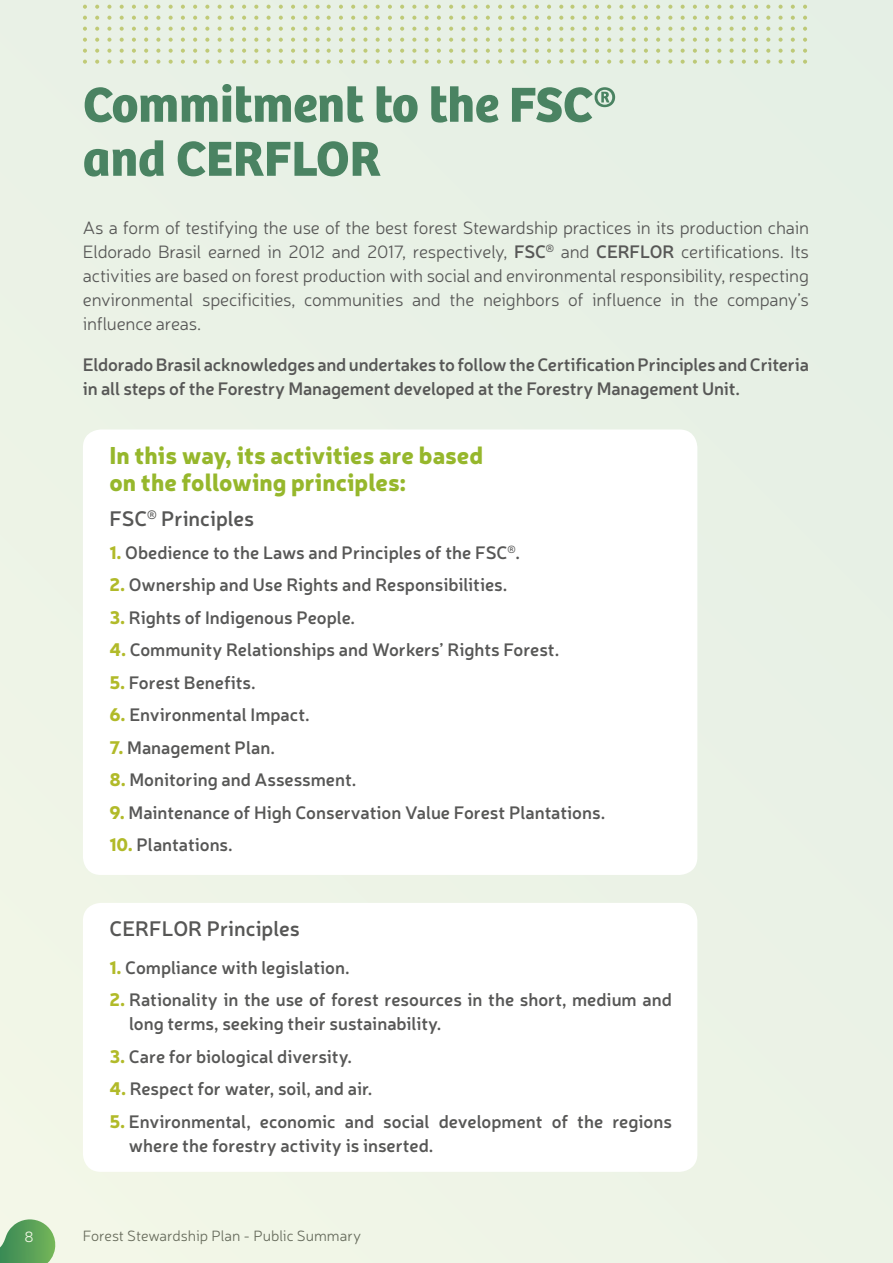
<style>
.page{position:relative;width:893px;height:1263px;background:#e9f1e6}
.page>*{position:absolute;margin:0;border:0;box-sizing:border-box;transform-origin:0 0}
.t1{font:700 51px/54px "Bree";color:#4a8362}
.t2{font:900 24px/27px "Neris";color:#96b72c}
.t3{font:600 21px "Neris";color:#575756}
.t4{font:600 18px/24px "Neris";color:#575756}
.t5{font:300 18px/24px "Neris";letter-spacing:-.01em;color:#575756;text-align:justify}
.t6{font:300 15px "Neris";color:#575756}
.t7{font:300 15px "Neris";color:#fff}
.s1{font-weight:600}
.s2{font-weight:900;color:#b1ba29}
</style>
<div class="page">
<div style="left:83px;top:903px;width:614px;height:269px;background:#fff;border-radius:18px"></div>
<div style="left:83px;top:429px;width:614px;height:446px;background:#fff;border-radius:18px"></div>
<h1 class="t1" style="left:83px;top:78px;width:535px">Commitment to the FSC® and CERFLOR</h1>
<p class="t5" style="left:83px;top:215px;width:728px">As a form of testifying the use of the best forest Stewardship practices in its production chain Eldorado Brasil earned in 2012 and 2017, respectively, <span class="s1">FSC</span><sup>®</sup> and <span class="s1">CERFLOR</span> certifications. Its activities are based on forest production with social and environmental responsibility, respecting environmental specificities, communities and the neighbors of influence in the company’s influence areas.</p>
<p class="t4" style="left:83px;top:352px;width:728px">Eldorado Brasil acknowledges and undertakes to follow the Certification Principles and Criteria in all steps of the Forestry Management developed at the Forestry Management Unit.</p>
<h2 class="t2" style="left:109px;top:440px;width:375px">In this way, its activities are based on the following principles:</h2>
<p class="t3" style="left:109px;top:504px;width:146px">FSC<sup>®</sup> Principles</p>
<p class="t4" style="left:109px;top:539px;width:412px"><span class="s2">1.</span> Obedience to the Laws and Principles of the FSC<sup>®</sup>.</p>
<p class="t4" style="left:109px;top:572px;width:399px"><span class="s2">2.</span> Ownership and Use Rights and Responsibilities.</p>
<p class="t4" style="left:109px;top:604px;width:247px"><span class="s2">3.</span> Rights of Indigenous People.</p>
<p class="t4" style="left:109px;top:637px;width:451px"><span class="s2">4.</span> Community Relationships and Workers’ Rights Forest.</p>
<p class="t4" style="left:109px;top:669px;width:148px"><span class="s2">5.</span> Forest Benefits.</p>
<p class="t4" style="left:109px;top:702px;width:202px"><span class="s2">6.</span> Environmental Impact.</p>
<p class="t4" style="left:109px;top:734px;width:167px"><span class="s2">7.</span> Management Plan.</p>
<p class="t4" style="left:109px;top:767px;width:248px"><span class="s2">8.</span> Monitoring and Assessment.</p>
<p class="t4" style="left:109px;top:799px;width:497px"><span class="s2">9.</span> Maintenance of High Conservation Value Forest Plantations.</p>
<p class="t4" style="left:109px;top:832px;width:125px"><span class="s2">10.</span> Plantations.</p>
<p class="t3" style="left:109px;top:914px;width:192px">CERFLOR Principles</p>
<p class="t4" style="left:109px;top:954px;width:242px"><span class="s2">1.</span> Compliance with legislation.</p>
<p class="t4" style="left:129px;top:987px;width:544px;text-indent:-20px"><span class="s2">2.</span> Rationality in the use of forest resources in the short, medium and long terms, seeking their sustainability.</p>
<p class="t4" style="left:109px;top:1043px;width:244px"><span class="s2">3.</span> Care for biological diversity.</p>
<p class="t4" style="left:109px;top:1076px;width:265px"><span class="s2">4.</span> Respect for water, soil, and air.</p>
<p class="t4" style="left:129px;top:1108px;width:544px;text-indent:-19px"><span class="s2">5.</span> Environmental, economic and social development of the regions where the forestry activity is inserted.</p>
<p class="t7" style="left:24px;top:1228px;width:11px">8</p>
<p class="t6" style="left:83px;top:1226px;width:280px">Forest Stewardship Plan - Public Summary</p>
</div>
